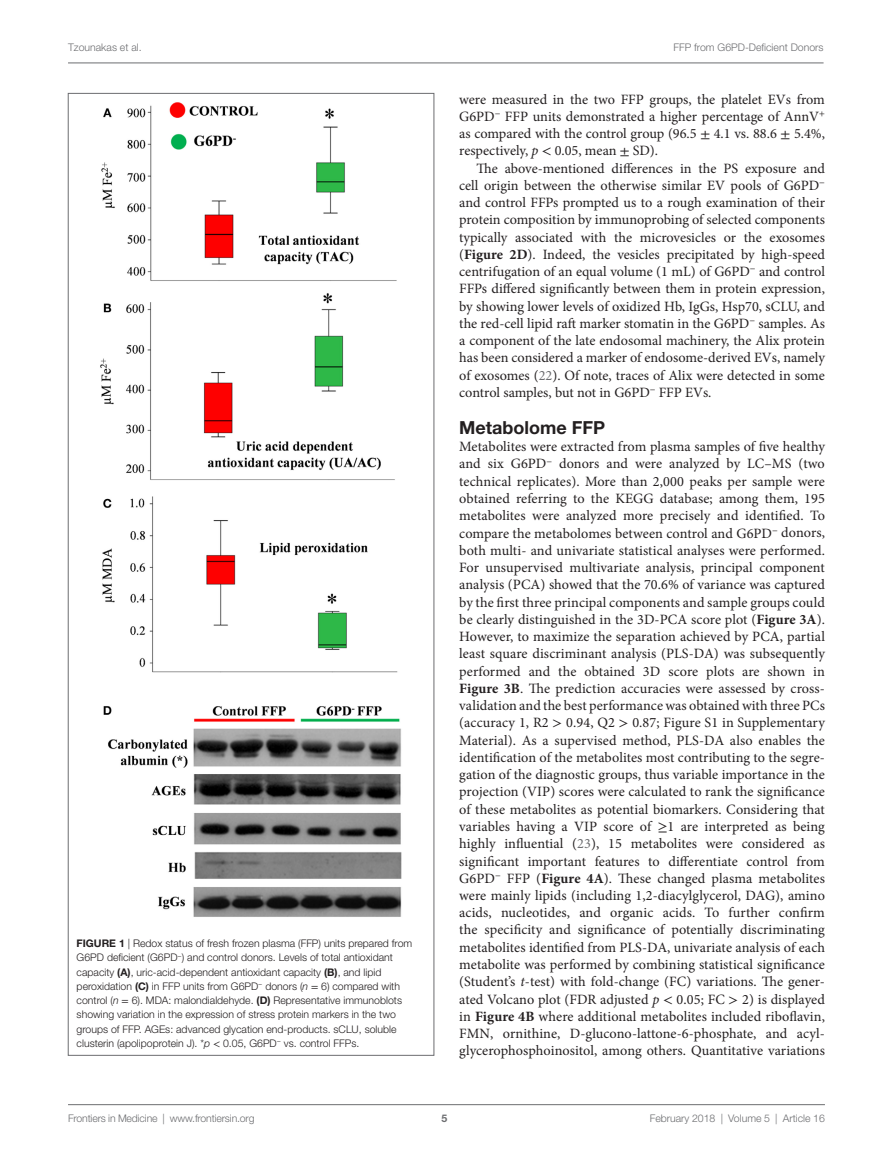
<style>
.page{position:relative;width:893px;height:1170px;background:#fff}
.page>*{position:absolute;margin:0;border:0;box-sizing:border-box;transform-origin:0 0}
.t1{font:700 18px "Helvetica Neue LT Std";color:#231f20}
.t2{font:14.25px/17.2px "Minion Pro";color:#231f20;text-align:justify}
.t3{font:300 10.5px/14.2px "Helvetica Neue LT Std";color:#231f20}
.t4{font:300 10.5px "Helvetica Neue LT Std";color:#6c6d70}
.t5{font:700 10.5px "Helvetica Neue LT Std";color:#6c6d70}
.s1{font-weight:700}
.s2{font-style:italic}
.s3{font-family:"STIX General";font-weight:400}
.s4{font-family:"STIX General"}
.s5{color:#6c6d70}
</style>
<div class="page">
<img style="left:100px;top:102px;width:302px;height:815px">
<hr style="left:68px;top:1104px;width:757px;height:1px;background:#6c6d70">
<hr style="left:68px;top:63px;width:755px;height:1px;background:#6c6d70">
<p class="t4" style="left:68px;top:41px;width:75px">Tzounakas et al.</p>
<p class="t4" style="left:673px;top:41px;width:152px">FFP from G6PD-Deficient Donors</p>
<p class="t3" style="left:77px;top:935px;width:337px"><span class="s1">Figure 1</span> | Redox status of fresh frozen plasma (FFP) units prepared from G6PD deficient (G6PD<sup>−</sup>) and control donors. Levels of total antioxidant capacity <span class="s1">(A)</span>, uric-acid-dependent antioxidant capacity <span class="s1">(B)</span>, and lipid peroxidation <span class="s1">(C)</span> in FFP units from G6PD<sup>−</sup> donors (<span class="s2">n</span> <span class="s3">=</span> 6) compared with control (<span class="s2">n</span> <span class="s3">=</span> 6). MDA: malondialdehyde. <span class="s1">(D)</span> Representative immunoblots showing variation in the expression of stress protein markers in the two groups of FFP. AGEs: advanced glycation end-products. sCLU, soluble clusterin (apolipoprotein J). *<span class="s2">p</span> <span class="s3">&lt;</span> 0.05, G6PD<sup>−</sup> vs. control FFPs.</p>
<p class="t2" style="left:459px;top:90px;width:367px">were measured in the two FFP groups, the platelet EVs from G6PD<sup>−</sup> FFP units demonstrated a higher percentage of AnnV<sup>+ </sup>as compared with the control group (96.5 <span class="s4">±</span> 4.1 vs. 88.6 <span class="s4">±</span> 5.4%, respectively, <span class="s2">p</span> <span class="s4">&lt;</span> 0.05, mean <span class="s4">±</span> SD).</p>
<p class="t2" style="left:459px;top:159px;width:367px;text-indent:17px">The above-mentioned differences in the PS exposure and cell origin between the otherwise similar EV pools of G6PD<sup>− </sup>and control FFPs prompted us to a rough examination of their protein composition by immunoprobing of selected components typically associated with the microvesicles or the exosomes (<span class="s1">Figure 2D</span>). Indeed, the vesicles precipitated by high-speed centrifugation of an equal volume (1 mL) of G6PD<sup>−</sup> and control FFPs differed significantly between them in protein expression, by showing lower levels of oxidized Hb, IgGs, Hsp70, sCLU, and the red-cell lipid raft marker stomatin in the G6PD<sup>−</sup> samples. As a component of the late endosomal machinery, the Alix protein has been considered a marker of endosome-derived EVs, namely of exosomes (<span class="s5">22</span>). Of note, traces of Alix were detected in some control samples, but not in G6PD<sup>−</sup> FFP EVs.</p>
<p class="t1" style="left:459px;top:416px;width:147px">Metabolome FFP</p>
<p class="t2" style="left:459px;top:438px;width:367px">Metabolites were extracted from plasma samples of five healthy and six G6PD<sup>−</sup> donors and were analyzed by LC–MS (two technical replicates). More than 2,000 peaks per sample were obtained referring to the KEGG database; among them, 195 metabolites were analyzed more precisely and identified. To compare the metabolomes between control and G6PD<sup>−</sup> donors, both multi- and univariate statistical analyses were performed.<br>For unsupervised multivariate analysis, principal component analysis (PCA) showed that the 70.6% of variance was captured by the first three principal components and sample groups could be clearly distinguished in the 3D-PCA score plot (<span class="s1">Figure 3A</span>).<br>However, to maximize the separation achieved by PCA, partial least square discriminant analysis (PLS-DA) was subsequently performed and the obtained 3D score plots are shown in <span class="s1">Figure 3B</span>. The prediction accuracies were assessed by cross&shy;validation and the best performance was obtained with three PCs (accuracy 1, R2 <span class="s4">&gt;</span> 0.94, Q2 <span class="s4">&gt;</span> 0.87; Figure S1 in Supplementary Material). As a supervised method, PLS-DA also enables the identification of the metabolites most contributing to the segre&shy;gation of the diagnostic groups, thus variable importance in the projection (VIP) scores were calculated to rank the significance of these metabolites as potential biomarkers. Considering that variables having a VIP score of <span class="s4">≥</span>1 are interpreted as being highly influential (<span class="s5">23</span>), 15 metabolites were considered as significant important features to differentiate control from G6PD<sup>−</sup> FFP (<span class="s1">Figure 4A</span>). These changed plasma metabolites were mainly lipids (including 1,2-diacylglycerol, DAG), amino acids, nucleotides, and organic acids. To further confirm the specificity and significance of potentially discriminating metabolites identified from PLS-DA, univariate analysis of each metabolite was performed by combining statistical significance (Student’s <span class="s2">t</span>-test) with fold-change (FC) variations. The gener&shy;ated Volcano plot (FDR adjusted <span class="s2">p</span> <span class="s4">&lt;</span> 0.05; FC <span class="s4">&gt;</span> 2) is displayed in <span class="s1">Figure 4B</span> where additional metabolites included riboflavin, FMN, ornithine, D-glucono-lattone-6-phosphate, and acyl&shy;glycerophosphoinositol, among others. Quantitative variations</p>
<p class="t4" style="left:68px;top:1111px;width:188px">Frontiers in Medicine | www.frontiersin.org</p>
<p class="t4" style="left:650px;top:1111px;width:177px">February 2018 | Volume 5 | Article 16</p>
<p class="t5" style="left:441px;top:1111px;width:7px">5</p>
</div>
